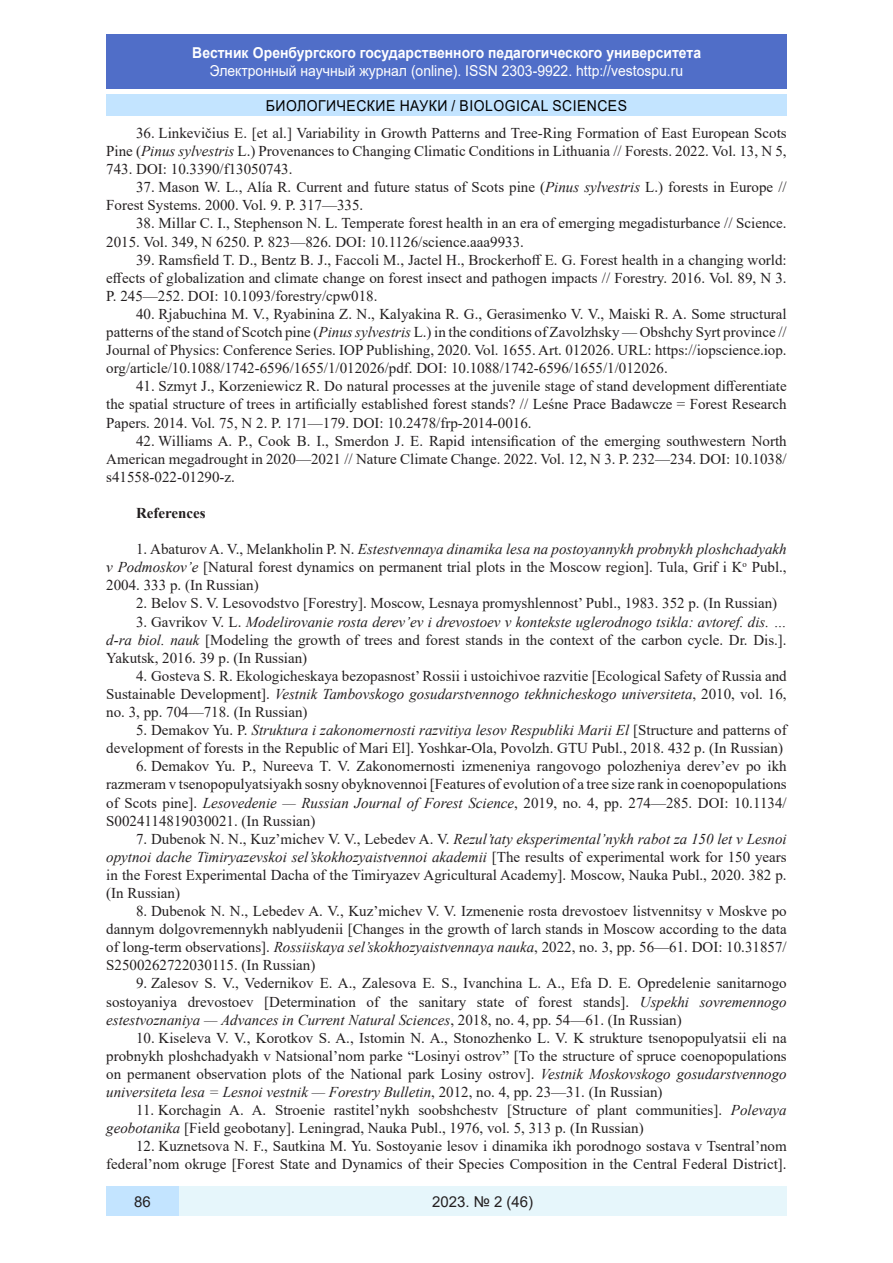
<style>
.page{position:relative;width:893px;height:1263px;background:#fff}
.page>*{position:absolute;margin:0;border:0;box-sizing:border-box;transform-origin:0 0}
.литература{font:15px/18.1px "Times New Roman";color:#231f20;text-align:justify}
.t1{font:15px "Arial";color:#fff;scale:.93 1}
.t2{font:700 15px "Arial";color:#fff;scale:.93 1}
.t3{font:15px "Arial";letter-spacing:.035em;color:#000;scale:.93 1}
.t4{font:15px "Arial";color:#231f20}
.литература-2{font:700 15px "Times New Roman";color:#231f20}
.s1{font-style:italic}
</style>
<div class="page">
<div style="left:106px;top:34px;width:681px;height:55px;background:#506ec8"></div>
<div style="left:106px;top:95px;width:681px;height:21px;background:#c3e4ff"></div>
<div style="left:179px;top:1186px;width:608px;height:30px;background:#e6f6fb"></div>
<div style="left:106px;top:1186px;width:73px;height:30px;background:#c3e4ff"></div>
<p class="t2" style="left:192px;top:42px;width:549px">Вестник Оренбургского государственного педагогического университета</p>
<p class="t1" style="left:210px;top:60px;width:511px">Электронный научный журнал (online). ISSN 2303-9922. http://vestospu.ru</p>
<p class="t3" style="left:266px;top:95px;width:390px">БИОЛОГИЧЕСКИЕ НАУКИ / BIOLOGICAL SCIENCES</p>
<p class="литература" style="left:106px;top:123px;width:682px;text-indent:30px">36. Linkevičius E. [et al.] Variability in Growth Patterns and Tree-Ring Formation of East European Scots Pine (<span class="s1">Pinus sylvestris</span> L.) Provenances to Changing Climatic Conditions in Lithuania // Forests. 2022. Vol. 13, N 5, 743. DOI: 10.3390/f13050743.</p>
<p class="литература" style="left:106px;top:178px;width:682px;text-indent:30px">37. Mason W. L., Alía R. Current and future status of Scots pine (<span class="s1">Pinus sylvestris</span> L.) forests in Europe //<br>Forest Systems. 2000. Vol. 9. P. 317—335.</p>
<p class="литература" style="left:106px;top:214px;width:682px;text-indent:30px">38. Millar C. I., Stephenson N. L. Temperate forest health in an era of emerging megadisturbance // Science.<br>2015. Vol. 349, N 6250. P. 823—826. DOI: 10.1126/science.aaa9933.</p>
<p class="литература" style="left:106px;top:250px;width:682px;text-indent:30px">39. Ramsfield T. D., Bentz B. J., Faccoli M., Jactel H., Brockerhoff E. G. Forest health in a changing world: effects of globalization and climate change on forest insect and pathogen impacts // Forestry. 2016. Vol. 89, N 3.<br>P. 245—252. DOI: 10.1093/forestry/cpw018.</p>
<p class="литература" style="left:106px;top:304px;width:682px;text-indent:30px">40. Rjabuchina M. V., Ryabinina Z. N., Kalyakina R. G., Gerasimenko V. V., Maiski R. A. Some structural patterns of the stand of Scotch pine (<span class="s1">Pinus sylvestris</span> L.) in the conditions of Zavolzhsky — Obshchy Syrt province // Journal of Physics: Conference Series. IOP Publishing, 2020. Vol. 1655. Art. 012026. URL: https://iopscience.iop. org/article/10.1088/1742-6596/1655/1/012026/pdf. DOI: 10.1088/1742-6596/1655/1/012026.</p>
<p class="литература" style="left:106px;top:377px;width:682px;text-indent:30px">41. Szmyt J., Korzeniewicz R. Do natural processes at the juvenile stage of stand development differentiate the spatial structure of trees in artificially established forest stands? // Leśne Prace Badawcze = Forest Research Papers. 2014. Vol. 75, N 2. P. 171—179. DOI: 10.2478/frp-2014-0016.</p>
<p class="литература" style="left:106px;top:431px;width:682px;text-indent:30px">42. Williams A. P., Cook B. I., Smerdon J. E. Rapid intensification of the emerging southwestern North American megadrought in 2020—2021 // Nature Climate Change. 2022. Vol. 12, N 3. P. 232—234. DOI: 10.1038/ s41558-022-01290-z.</p>
<p class="литература-2" style="left:136px;top:502px;width:71px">References</p>
<p class="литература" style="left:106px;top:540px;width:682px;text-indent:30px">1. Abaturov A. V., Melankholin P. N. <span class="s1">Estestvennaya dinamika lesa na postoyannykh probnykh ploshchadyakh v Podmoskov’e</span> [Natural forest dynamics on permanent trial plots in the Moscow region]. Tula, Grif i K<sup>o</sup> Publ., 2004. 333 p. (In Russian)</p>
<p class="литература" style="left:136px;top:594px;width:643px">2. Belov S. V. Lesovodstvo [Forestry]. Moscow, Lesnaya promyshlennost’ Publ., 1983. 352 p. (In Russian)</p>
<p class="литература" style="left:106px;top:612px;width:682px;text-indent:30px">3. Gavrikov V. L. <span class="s1">Modelirovanie rosta derev’ev i drevostoev v kontekste uglerodnogo tsikla: avtoref. dis. … d-ra biol. nauk</span> [Modeling the growth of trees and forest stands in the context of the carbon cycle. Dr. Dis.].<br>Yakutsk, 2016. 39 p. (In Russian)</p>
<p class="литература" style="left:106px;top:666px;width:682px;text-indent:30px">4. Gosteva S. R. Ekologicheskaya bezopasnost’ Rossii i ustoichivoe razvitie [Ecological Safety of Russia and Sustainable Development]. <span class="s1">Vestnik Tambovskogo gosudarstvennogo tekhnicheskogo universiteta</span>, 2010, vol. 16, no. 3, pp. 704—718. (In Russian)</p>
<p class="литература" style="left:106px;top:720px;width:682px;text-align:right">5. Demakov Yu. P. <span class="s1">Struktura i zakonomernosti razvitiya lesov Respubliki Marii El</span> [Structure and patterns of development of forests in the Republic of Mari El]. Yoshkar-Ola, Povolzh. GTU Publ., 2018. 432 p. (In Russian)</p>
<p class="литература" style="left:106px;top:757px;width:682px;text-indent:30px">6. Demakov Yu. P., Nureeva T. V. Zakonomernosti izmeneniya rangovogo polozheniya derev’ev po ikh razmeram v tsenopopulyatsiyakh sosny obyknovennoi [Features of evolution of a tree size rank in coenopopulations of Scots pine]. <span class="s1">Lesovedenie — Russian Journal of Forest Science</span>, 2019, no. 4, pp. 274—285. DOI: 10.1134/ S0024114819030021. (In Russian)</p>
<p class="литература" style="left:106px;top:829px;width:682px;text-indent:30px">7. Dubenok N. N., Kuz’michev V. V., Lebedev A. V. <span class="s1">Rezul’taty eksperimental’nykh rabot za 150 let v Lesnoi opytnoi dache Timiryazevskoi sel’skokhozyaistvennoi akademii</span> [The results of experimental work for 150 years in the Forest Experimental Dacha of the Timiryazev Agricultural Academy]. Moscow, Nauka Publ., 2020. 382 p. (In Russian)</p>
<p class="литература" style="left:106px;top:901px;width:682px;text-indent:30px">8. Dubenok N. N., Lebedev A. V., Kuz’michev V. V. Izmenenie rosta drevostoev listvennitsy v Moskve po dannym dolgovremennykh nablyudenii [Changes in the growth of larch stands in Moscow according to the data of long-term observations]. <span class="s1">Rossiiskaya sel’skokhozyaistvennaya nauka</span>, 2022, no. 3, pp. 56—61. DOI: 10.31857/ S2500262722030115. (In Russian)</p>
<p class="литература" style="left:106px;top:974px;width:682px;text-indent:30px">9. Zalesov S. V., Vedernikov E. A., Zalesova E. S., Ivanchina L. A., Efa D. E. Opredelenie sanitarnogo sostoyaniya drevostoev [Determination of the sanitary state of forest stands]. <span class="s1">Uspekhi sovremennogo estestvoznaniya — Advances in Current Natural Sciences</span>, 2018, no. 4, pp. 54—61. (In Russian)</p>
<p class="литература" style="left:106px;top:1028px;width:682px;text-indent:30px">10. Kiseleva V. V., Korotkov S. A., Istomin N. A., Stonozhenko L. V. K strukture tsenopopulyatsii eli na probnykh ploshchadyakh v Natsional’nom parke “Losinyi ostrov” [To the structure of spruce coenopopulations on permanent observation plots of the National park Losiny ostrov]. <span class="s1">Vestnik Moskovskogo gosudarstvennogo universiteta lesa = Lesnoi vestnik — Forestry Bulletin</span>, 2012, no. 4, pp. 23—31. (In Russian)</p>
<p class="литература" style="left:106px;top:1100px;width:682px;text-indent:30px">11. Korchagin A. A. Stroenie rastitel’nykh soobshchestv [Structure of plant communities]. <span class="s1">Polevaya geobotanika</span> [Field geobotany]. Leningrad, Nauka Publ., 1976, vol. 5, 313 p. (In Russian)</p>
<p class="литература" style="left:106px;top:1137px;width:682px;text-align:right">12. Kuznetsova N. F., Sautkina M. Yu. Sostoyanie lesov i dinamika ikh porodnogo sostava v Tsentral’nom federal’nom okruge [Forest State and Dynamics of their Species Composition in the Central Federal District].</p>
<p class="t4" style="left:134px;top:1191px;width:18px">86</p>
<p class="t4" style="left:432px;top:1192px;width:103px">2023. № 2 (46)</p>
</div>
